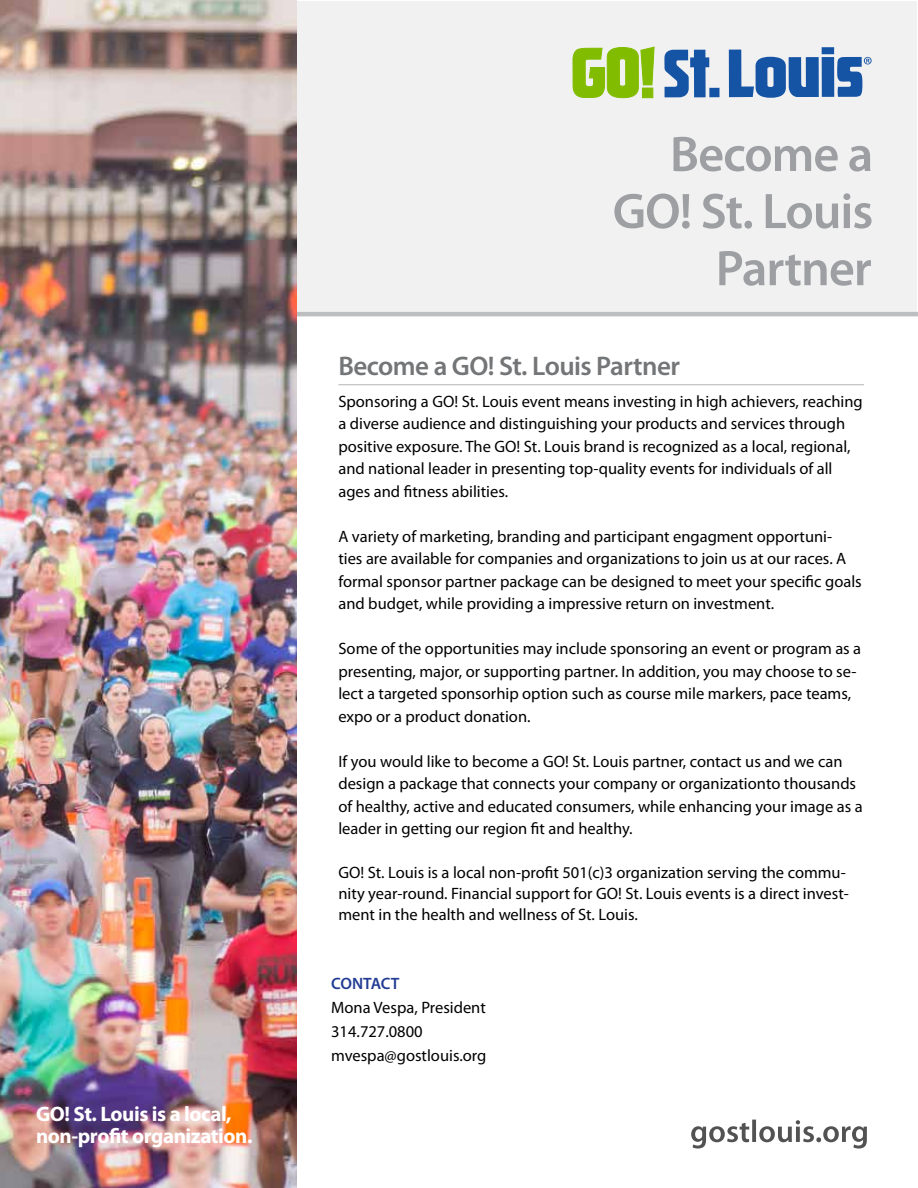
<style>
.page{position:relative;width:918px;height:1188px;background:#fff}
.page>*{position:absolute;margin:0;border:0;box-sizing:border-box;transform-origin:0 0}
.t1{font:600 50.4px/57.2px "Myriad Pro";letter-spacing:-.02em;color:#9d9fa2;text-align:right}
.t2{font:700 33px "Myriad Pro";color:#fff}
.t3{font:600 27px "Myriad Pro";letter-spacing:-.02em;color:#737577}
.t4{font:700 21px/22.2px "Myriad Pro";letter-spacing:-.02em;color:#fff}
.t5{font:16.5px/22.5px "Myriad Pro";color:#000}
.t6{font:600 16.5px "Myriad Pro";letter-spacing:-.01em;color:#233d94}
</style>
<div class="page">
<div style="left:1px;top:1px;width:916px;height:311px;background:#f1f1f2"></div>
<hr style="left:338px;top:384px;width:526px;height:1px;background:#bcbec0">
<hr style="left:0;top:312px;width:918px;height:4px;background:#bcbec0">
<img style="left:0;top:0;width:297px;height:1188px">
<svg style="left:691px;top:1120px;width:176px;height:29px"></svg>
<svg style="left:664px;top:50px;width:45px;height:47px"></svg>
<div style="left:709px;top:88px;width:11px;height:9px;background:#1553a5"></div>
<svg style="left:729px;top:47px;width:143px;height:51px"></svg>
<svg style="left:572px;top:46px;width:83px;height:340px"></svg>
<p class="t4" style="left:36px;top:1102px;width:218px">GO! St. Louis is a local, non-profit organization.</p>
<h2 class="t2" style="left:54px;top:1104px;width:196px">gostlouis.org</h2>
<h1 class="t1" style="left:613px;top:124px;width:262px">Become a<br>GO! St. Louis<br>Partner</h1>
<h3 class="t3" style="left:338px;top:349px;width:343px">Become a GO! St. Louis Partner</h3>
<p class="t5" style="left:338px;top:390px;width:526px">Sponsoring a GO! St. Louis event means investing in high achievers, reaching a diverse audience and distinguishing your products and services through positive exposure. The GO! St. Louis brand is recognized as a local, regional, and national leader in presenting top-quality events for individuals of all ages and fitness abilities.</p>
<p class="t5" style="left:338px;top:525px;width:525px">A variety of marketing, branding and participant engagment opportuni-<br>ties are available for companies and organizations to join us at our races. A formal sponsor partner package can be designed to meet your specific goals and budget, while providing a impressive return on investment.</p>
<p class="t5" style="left:338px;top:637px;width:524px">Some of the opportunities may include sponsoring an event or program as a presenting, major, or supporting partner. In addition, you may choose to se&shy;lect a targeted sponsorhip option such as course mile markers, pace teams, expo or a product donation.</p>
<p class="t5" style="left:338px;top:750px;width:526px">If you would like to become a GO! St. Louis partner, contact us and we can design a package that connects your company or organizationto thousands of healthy, active and educated consumers, while enhancing your image as a leader in getting our region fit and healthy.</p>
<p class="t5" style="left:338px;top:861px;width:512px;line-height:21px">GO! St. Louis is a local non-profit 501(c)3 organization serving the commu&shy;nity year-round. Financial support for GO! St. Louis events is a direct invest&shy;ment in the health and wellness of St. Louis.</p>
<p class="t6" style="left:331px;top:973px;width:70px">CONTACT</p>
<p class="t5" style="left:331px;top:996px;width:157px;line-height:24px">Mona Vespa, President<br>314.727.0800 mvespa@gostlouis.org</p>
</div>
